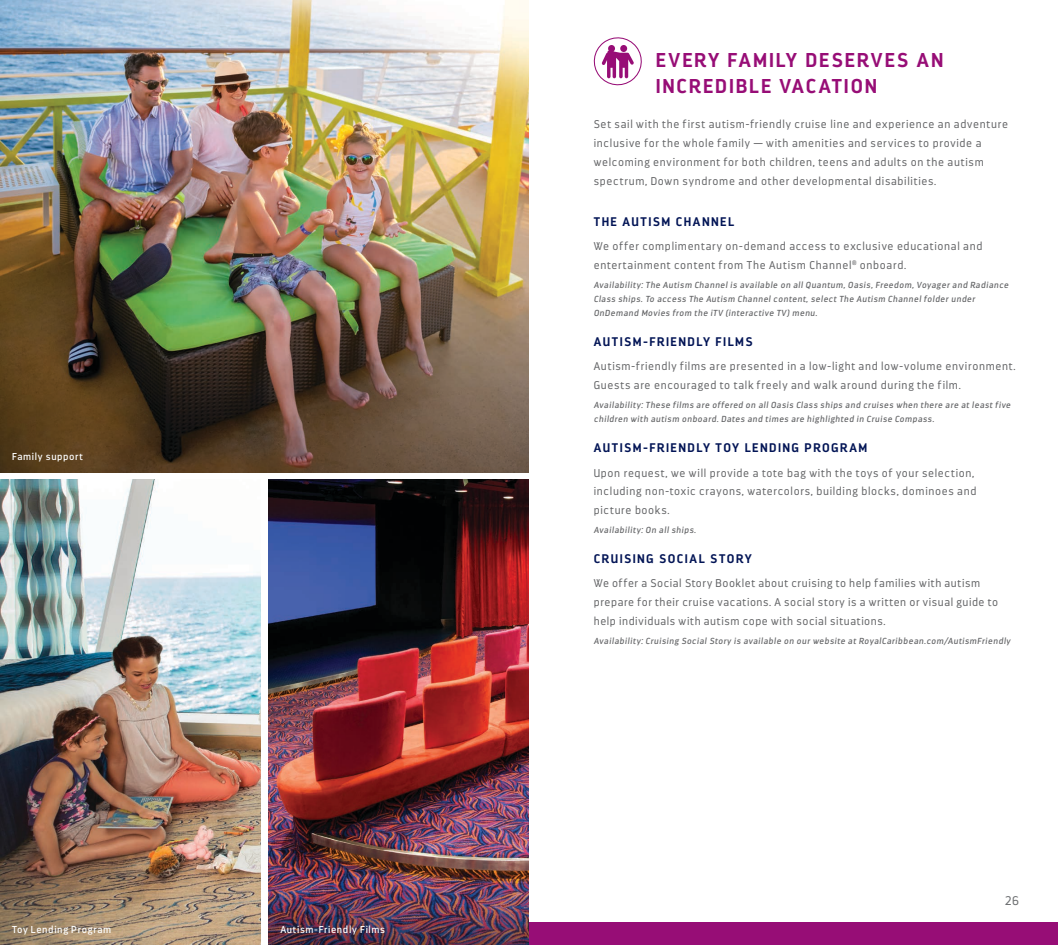
<style>
.page{position:relative;width:1058px;height:945px;background:#fff}
.page>*{position:absolute;margin:0;border:0;box-sizing:border-box;transform-origin:0 0}
.t1{font:700 20px/26.2px "Darwin";letter-spacing:.095em;color:#970d76}
.t2{font:700 12.5px "Darwin";letter-spacing:.115em;color:#031556}
.t3{font:300 12.5px "Darwin";color:#6d6f71}
.t4{font:300 11.25px/18.8px "Darwin";letter-spacing:.06em;color:#636466}
.t5{font:10px "Darwin";letter-spacing:.065em;color:#fff}
.t6{font:italic 8.75px/13.8px "Darwin";letter-spacing:.065em;color:#636466}
</style>
<div class="page">
<img style="left:0;top:0;width:529px;height:472px">
<img style="left:1px;top:480px;width:260px;height:465px">
<img style="left:268px;top:480px;width:261px;height:398px">
<div style="left:529px;top:922px;width:529px;height:23px;background:#970d76"></div>
<svg style="left:593px;top:37px;width:49px;height:49px"></svg>
<div style="left:620px;top:45px;width:7px;height:7px;background:#970d76;border-radius:50%"></div>
<img style="left:268px;top:878px;width:261px;height:67px">
<p class="t5" style="left:12px;top:451px;width:72px">Family support</p>
<p class="t5" style="left:12px;top:923px;width:101px">Toy Lending Program</p>
<p class="t5" style="left:280px;top:923px;width:106px">Autism-Friendly Films</p>
<h1 class="t1" style="left:655px;top:46px;width:289px">EVERY FAMILY DESERVES AN<br>INCREDIBLE VACATION</h1>
<p class="t4" style="left:594px;top:115px;width:415px">Set sail with the first autism-friendly cruise line and experience an adventure inclusive for the whole family — with amenities and services to provide a welcoming environment for both children, teens and adults on the autism spectrum, Down syndrome and other developmental disabilities.</p>
<p class="t2" style="left:594px;top:214px;width:142px">THE AUTISM CHANNEL</p>
<p class="t4" style="left:594px;top:237px;width:390px">We offer complimentary on-demand access to exclusive educational and entertainment content from The Autism Channel<sup>®</sup> onboard.</p>
<p class="t6" style="left:594px;top:279px;width:416px">Availability: The Autism Channel is available on all Quantum, Oasis, Freedom, Voyager and Radiance<br>Class ships. To access The Autism Channel content, select The Autism Channel folder under<br>OnDemand Movies from the iTV (interactive TV) menu.</p>
<p class="t2" style="left:594px;top:334px;width:160px">AUTISM-FRIENDLY FILMS</p>
<p class="t4" style="left:594px;top:357px;width:423px">Autism-friendly films are presented in a low-light and low-volume environment.<br>Guests are encouraged to talk freely and walk around during the film.</p>
<p class="t6" style="left:594px;top:399px;width:418px">Availability: These films are offered on all Oasis Class ships and cruises when there are at least five children with autism onboard. Dates and times are highlighted in Cruise Compass.</p>
<p class="t2" style="left:594px;top:440px;width:275px">AUTISM-FRIENDLY TOY LENDING PROGRAM</p>
<p class="t4" style="left:594px;top:463px;width:384px">Upon request, we will provide a tote bag with the toys of your selection, including non-toxic crayons, watercolors, building blocks, dominoes and picture books.</p>
<p class="t6" style="left:594px;top:523px;width:104px">Availability: On all ships.</p>
<p class="t2" style="left:594px;top:551px;width:159px">CRUISING SOCIAL STORY</p>
<p class="t4" style="left:594px;top:574px;width:406px">We offer a Social Story Booklet about cruising to help families with autism prepare for their cruise vacations. A social story is a written or visual guide to help individuals with autism cope with social situations.</p>
<p class="t6" style="left:594px;top:634px;width:418px">Availability: Cruising Social Story is available on our website at RoyalCaribbean.com/AutismFriendly</p>
<p class="t3" style="left:1004px;top:893px;width:16px">26</p>
</div>
